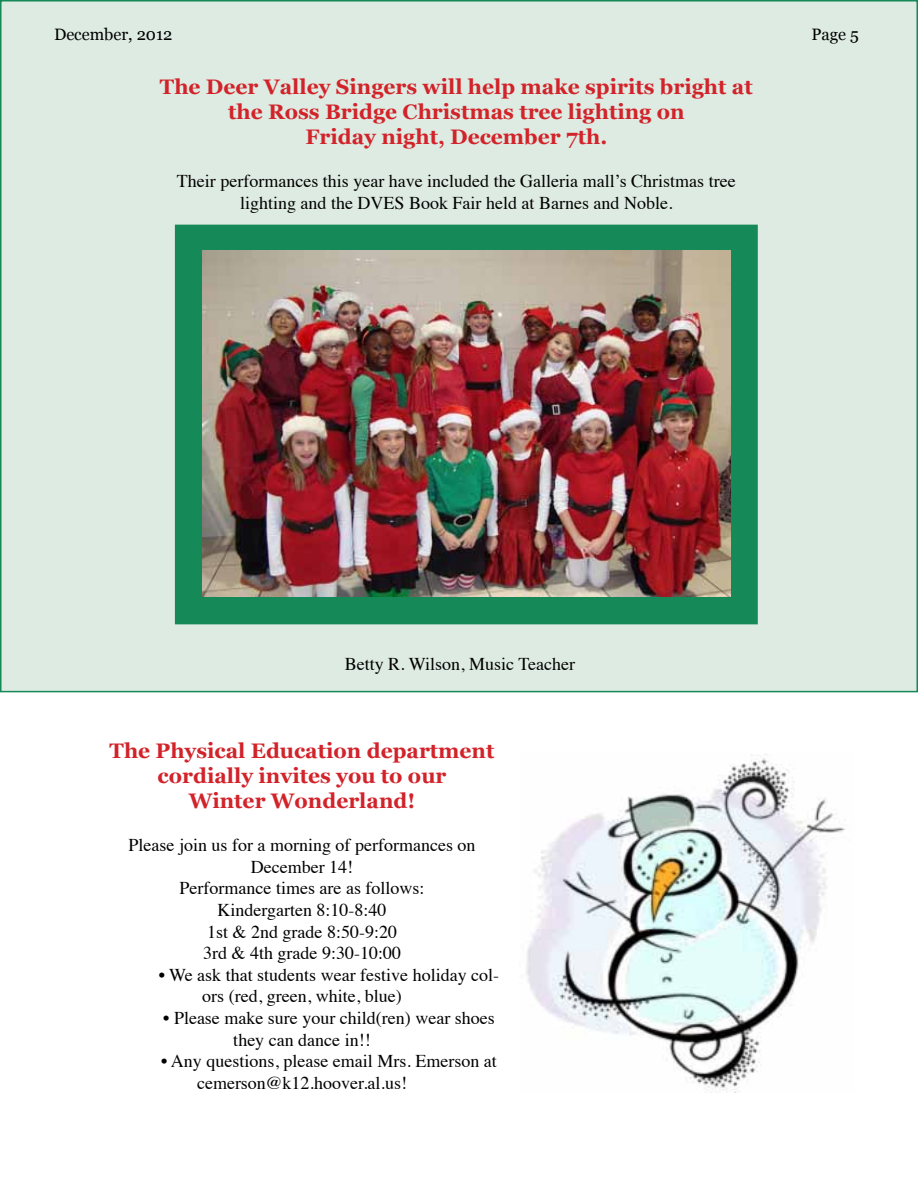
<style>
.page{position:relative;width:918px;height:1188px;background:#fff}
.page>*{position:absolute;margin:0;border:0;box-sizing:border-box;transform-origin:0 0}
.t1{font:700 21px/25.2px "Georgia";color:#d2232a;text-align:center}
.t2{font:18px/21.6px "Times";color:#000}
.t3{font:16.5px "Georgia";color:#000}
</style>
<div class="page">
<div style="left:1px;top:1px;width:916px;height:691px;background:#deebe2"></div>
<div style="left:175px;top:225px;width:583px;height:399px;background:#168959"></div>
<img style="left:202px;top:251px;width:529px;height:346px">
<img style="left:526px;top:754px;width:319px;height:339px">
<p class="t3" style="left:54px;top:25px;width:120px">December, 2012</p>
<p class="t3" style="left:811px;top:25px;width:49px">Page 5</p>
<p class="t1" style="left:160px;top:74px;width:594px">The Deer Valley Singers will help make spirits bright at the Ross Bridge Christmas tree lighting on<br>Friday night, December 7th.</p>
<p class="t2" style="left:177px;top:169px;width:560px;text-align:center">Their performances this year have included the Galleria mall’s Christmas tree lighting and the DVES Book Fair held at Barnes and Noble.</p>
<p class="t2" style="left:345px;top:651px;width:232px">Betty R. Wilson, Music Teacher</p>
<p class="t1" style="left:110px;top:738px;width:386px">The Physical Education department cordially invites you to our<br>Winter Wonderland!</p>
<p class="t2" style="left:129px;top:833px;width:348px;text-align:center">Please join us for a morning of performances on<br>December 14!<br>Performance times are as follows:<br>Kindergarten 8:10-8:40<br>1st &amp; 2nd grade 8:50-9:20<br>3rd &amp; 4th grade 9:30-10:00</p>
<p class="t2" style="left:202px;top:962px;width:298px;text-indent:-44px">• We ask that students wear festive holiday col&shy;ors (red, green, white, blue)</p>
<p class="t2" style="left:233px;top:1006px;width:263px;text-indent:-70px">• Please make sure your child(ren) wear shoes they can dance in!!</p>
<p class="t2" style="left:197px;top:1049px;width:301px;text-indent:-36px">• Any questions, please email Mrs. Emerson at cemerson@k12.hoover.al.us!</p>
</div>
